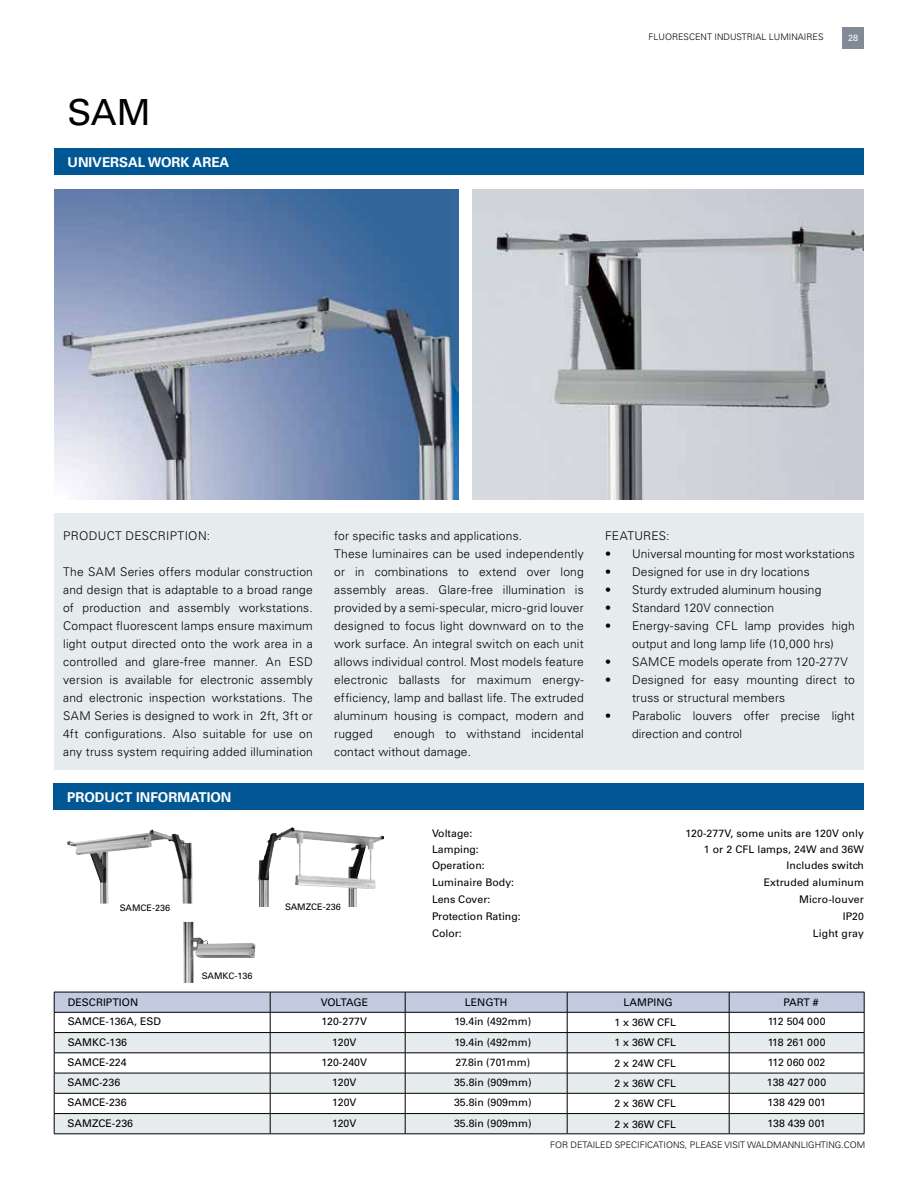
<style>
.page{position:relative;width:918px;height:1188px;background:#fff}
.page>*{position:absolute;margin:0;border:0;box-sizing:border-box;transform-origin:0 0}
.t1{font:36px "Univers";color:#000}
.t2{font:700 13.5px "Univers";color:#fff}
.t3{font:300 12px/18px "Univers LT Std";letter-spacing:.015em;color:#000}
.t4{font:10.5px "Univers";letter-spacing:.005em;color:#000}
.t5{font:10.5px "Univers";letter-spacing:-.025em;color:#000}
.t6{font:300 9px "Univers LT Std";color:#000}
.t7{font:9px "Univers";color:#000}
.t8{font:9px "Univers";color:#fff}
</style>
<div class="page">
<img style="left:67px;top:829px;width:126px;height:75px">
<div style="left:842px;top:27px;width:22px;height:22px;background:#818b96"></div>
<div style="left:54px;top:148px;width:810px;height:28px;background:#005793"></div>
<div style="left:54px;top:513px;width:810px;height:257px;background:#e6ebee"></div>
<svg style="left:54px;top:992px;width:811px;height:142px"></svg>
<hr style="left:54px;top:1134px;width:216px;height:1px;background:#000">
<hr style="left:270px;top:1134px;width:135px;height:1px;background:#000">
<hr style="left:405px;top:1134px;width:162px;height:1px;background:#000">
<hr style="left:567px;top:1134px;width:162px;height:1px;background:#000">
<hr style="left:729px;top:1134px;width:135px;height:1px;background:#000">
<img style="left:54px;top:189px;width:405px;height:311px">
<img style="left:258px;top:827px;width:126px;height:80px">
<img style="left:183px;top:922px;width:73px;height:61px">
<img style="left:472px;top:189px;width:392px;height:311px">
<div style="left:54px;top:783px;width:810px;height:27px;background:#005793"></div>
<h1 class="t1" style="left:68px;top:90px;width:85px">SAM</h1>
<p class="t2" style="left:68px;top:155px;width:163px">UNIVERSAL WORK AREA</p>
<p class="t6" style="left:649px;top:32px;width:176px">FLUORESCENT INDUSTRIAL LUMINAIRES</p>
<p class="t8" style="left:848px;top:33px;width:12px">28</p>
<p class="t3" style="left:63px;top:527px;width:149px">PRODUCT DESCRIPTION:</p>
<p class="t3" style="left:63px;top:563px;width:251px;text-align:justify">The SAM Series offers modular construction and design that is adaptable to a broad range of production and assembly workstations.<br>Compact fluorescent lamps ensure maximum light output directed onto the work area in a controlled and glare-free manner. An ESD version is available for electronic assembly and electronic inspection workstations. The SAM Series is designed to work in 2ft, 3ft or 4ft configurations. Also suitable for use on any truss system requiring added illumination</p>
<p class="t2" style="left:67px;top:789px;width:166px">PRODUCT INFORMATION</p>
<p class="t3" style="left:334px;top:527px;width:251px">for specific tasks and applications.<br>These luminaires can be used independently or in combinations to extend over long assembly areas. Glare-free illumination is provided by a semi-specular, micro-grid louver designed to focus light downward on to the work surface. An integral switch on each unit allows individual control. Most models feature electronic ballasts for maximum energy&shy;efficiency, lamp and ballast life. The extruded aluminum housing is compact, modern and rugged</p>
<p class="t3" style="left:334px;top:725px;width:251px;text-indent:60px">enough to withstand incidental contact without damage.</p>
<p class="t3" style="left:605px;top:527px;width:66px">FEATURES:</p>
<p class="t3" style="left:605px;top:545px;width:251px">• Universal mounting for most workstations</p>
<p class="t3" style="left:605px;top:563px;width:206px">• Designed for use in dry locations</p>
<p class="t3" style="left:605px;top:581px;width:218px">• Sturdy extruded aluminum housing</p>
<p class="t3" style="left:605px;top:599px;width:170px">• Standard 120V connection</p>
<p class="t3" style="left:605px;top:617px;width:251px;text-align:center">• Energy-saving CFL lamp provides high output and long lamp life (10,000 hrs)</p>
<p class="t3" style="left:605px;top:653px;width:244px">• SAMCE models operate from 120-277V</p>
<p class="t3" style="left:632px;top:671px;width:224px;text-indent:-27px">• Designed for easy mounting direct to truss or structural members</p>
<p class="t3" style="left:632px;top:707px;width:224px;text-indent:-27px">• Parabolic louvers offer precise light direction and control</p>
<p class="t7" style="left:120px;top:903px;width:52px">SAMCE-236</p>
<p class="t7" style="left:202px;top:970px;width:52px">SAMKC-136</p>
<p class="t7" style="left:285px;top:902px;width:57px">SAMZCE-236</p>
<p class="t4" style="left:432px;top:827px;width:42px">Voltage:</p>
<p class="t4" style="left:685px;top:827px;width:180px">120-277V, some units are 120V only</p>
<p class="t4" style="left:432px;top:843px;width:48px">Lamping:</p>
<p class="t4" style="left:704px;top:843px;width:162px">1 or 2 CFL lamps, 24W and 36W</p>
<p class="t4" style="left:432px;top:859px;width:54px">Operation:</p>
<p class="t4" style="left:787px;top:859px;width:79px">Includes switch</p>
<p class="t4" style="left:432px;top:876px;width:84px">Luminaire Body:</p>
<p class="t4" style="left:764px;top:876px;width:102px">Extruded aluminum</p>
<p class="t4" style="left:432px;top:893px;width:60px">Lens Cover:</p>
<p class="t4" style="left:799px;top:893px;width:66px">Micro-louver</p>
<p class="t4" style="left:432px;top:910px;width:90px">Protection Rating:</p>
<p class="t4" style="left:843px;top:910px;width:23px">IP20</p>
<p class="t4" style="left:432px;top:927px;width:31px">Color:</p>
<p class="t4" style="left:813px;top:927px;width:53px">Light gray</p>
<p class="t4" style="left:68px;top:996px;width:72px">DESCRIPTION</p>
<p class="t5" style="left:321px;top:996px;width:49px">VOLTAGE</p>
<p class="t4" style="left:465px;top:996px;width:44px">LENGTH</p>
<p class="t4" style="left:624px;top:996px;width:51px">LAMPING</p>
<p class="t4" style="left:784px;top:996px;width:37px">PART #</p>
<p class="t4" style="left:68px;top:1015px;width:95px">SAMCE-136A, ESD</p>
<p class="t4" style="left:322px;top:1015px;width:47px">120-277V</p>
<p class="t4" style="left:454px;top:1015px;width:78px">19.4in (492mm)</p>
<p class="t4" style="left:614px;top:1016px;width:63px">1 x 36W CFL</p>
<p class="t4" style="left:768px;top:1015px;width:59px">112 504 000</p>
<p class="t4" style="left:68px;top:1036px;width:61px">SAMKC-136</p>
<p class="t4" style="left:332px;top:1036px;width:26px">120V</p>
<p class="t4" style="left:454px;top:1036px;width:78px">19.4in (492mm)</p>
<p class="t4" style="left:614px;top:1037px;width:63px">1 x 36W CFL</p>
<p class="t4" style="left:768px;top:1036px;width:59px">118 261 000</p>
<p class="t4" style="left:68px;top:1056px;width:60px">SAMCE-224</p>
<p class="t4" style="left:322px;top:1056px;width:47px">120-240V</p>
<p class="t4" style="left:455px;top:1056px;width:76px">27.8in (701mm)</p>
<p class="t4" style="left:614px;top:1057px;width:63px">2 x 24W CFL</p>
<p class="t4" style="left:768px;top:1056px;width:59px">112 060 002</p>
<p class="t4" style="left:68px;top:1076px;width:54px">SAMC-236</p>
<p class="t4" style="left:332px;top:1076px;width:26px">120V</p>
<p class="t4" style="left:454px;top:1076px;width:79px">35.8in (909mm)</p>
<p class="t4" style="left:614px;top:1077px;width:63px">2 x 36W CFL</p>
<p class="t4" style="left:767px;top:1076px;width:61px">138 427 000</p>
<p class="t4" style="left:68px;top:1096px;width:60px">SAMCE-236</p>
<p class="t4" style="left:332px;top:1096px;width:26px">120V</p>
<p class="t4" style="left:454px;top:1096px;width:79px">35.8in (909mm)</p>
<p class="t4" style="left:614px;top:1097px;width:63px">2 x 36W CFL</p>
<p class="t4" style="left:767px;top:1096px;width:60px">138 429 001</p>
<p class="t4" style="left:68px;top:1117px;width:67px">SAMZCE-236</p>
<p class="t4" style="left:332px;top:1117px;width:26px">120V</p>
<p class="t4" style="left:454px;top:1117px;width:79px">35.8in (909mm)</p>
<p class="t4" style="left:614px;top:1118px;width:63px">2 x 36W CFL</p>
<p class="t4" style="left:767px;top:1117px;width:60px">138 439 001</p>
<p class="t6" style="left:550px;top:1139px;width:317px">FOR DETAILED SPECIFICATIONS, PLEASE VISIT WALDMANNLIGHTING.COM</p>
</div>
